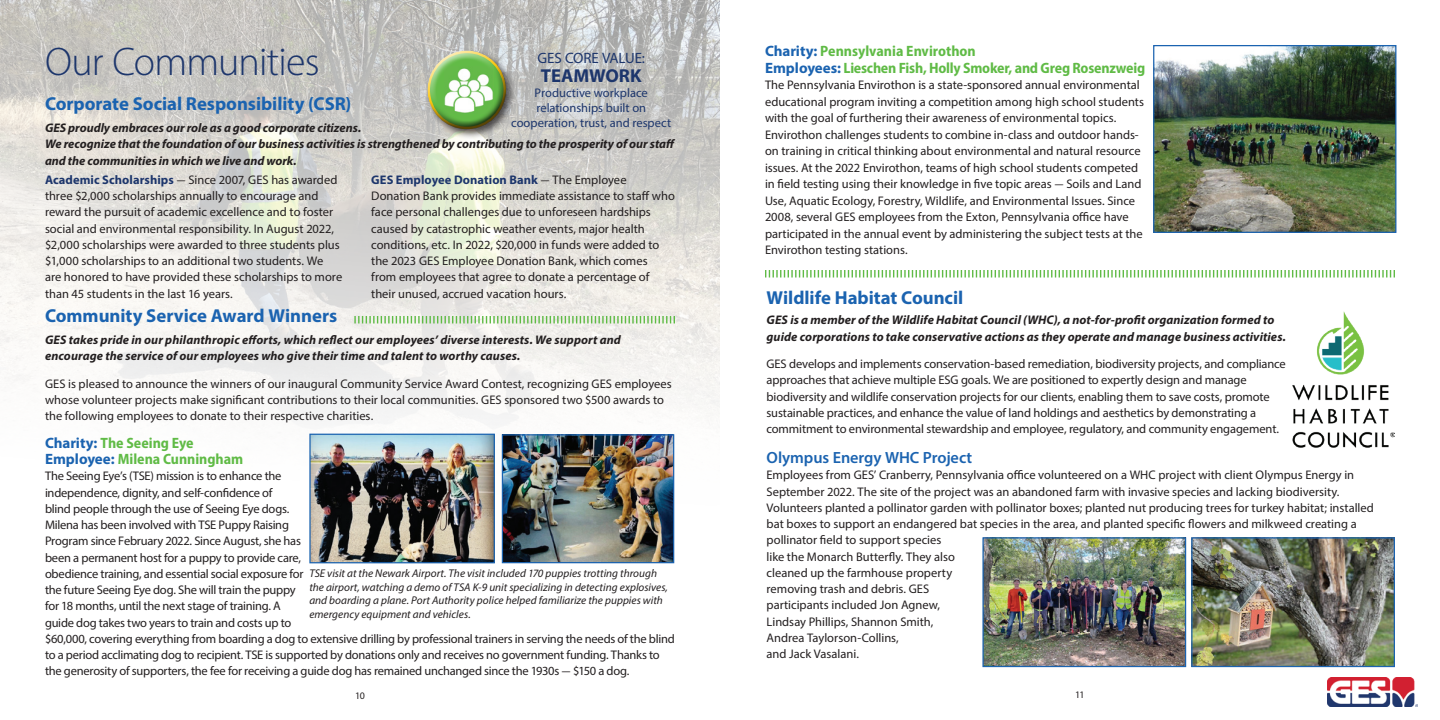
<style>
.page{position:relative;width:1440px;height:720px;background:#fff}
.page>*{position:absolute;margin:0;border:0;box-sizing:border-box;transform-origin:0 0}
.t1{font:300 40px "Myriad Pro";letter-spacing:-.02em;color:#1d366c}
.t2{font:700 18.75px "Myriad Pro";letter-spacing:-.005em;color:#1b63b0}
.t3{font:700 18.75px "Myriad Pro";letter-spacing:-.005em;color:#1d366c}
.t4{font:600 16.25px "Myriad Pro";letter-spacing:-.005em;color:#1b63b0}
.t5{font:700 semi-condensed 15px/16.2px "Myriad Pro";letter-spacing:-.005em;color:#60bb46}
.t6{font:15px "Myriad Pro";letter-spacing:-.01em;color:#1d366c}
.t7{font:12.5px/16.2px "Myriad Pro";letter-spacing:-.005em;color:#231f20}
.t8{font:12.5px/16.2px "Myriad Pro";letter-spacing:-.005em;color:#231f20;scale:1.5 1}
.t9{font:italic 700 12.5px/16.2px "Myriad Pro";letter-spacing:.005em;color:#231f20}
.t10{font:12.5px/15px "Myriad Pro";color:#1d366c;text-align:center}
.t11{font:italic 11.25px/13.5px "Myriad Pro";color:#231f20}
.t12{font:10px "Myriad Pro";color:#231f20}
.s1{font-weight:700;color:#1d366c}
.s2{font-stretch:normal;color:#1b63b0}
</style>
<div class="page">
<img style="left:1328px;top:677px;width:90px;height:29px">
<img style="left:1293px;top:312px;width:101px;height:135px">
<svg style="left:765px;top:270px;width:630px;height:8px"></svg>
<img style="left:0;top:0;width:720px;height:523px">
<div style="left:425px;top:48px;width:92px;height:92px;background:#231f20;opacity:.75"></div>
<div style="left:427px;top:49px;width:80px;height:62px;background:#fff;opacity:.75"></div>
<div style="left:427px;top:63px;width:81px;height:67px;background:#231f20;opacity:.75"></div>
<img style="left:1155px;top:47px;width:239px;height:184px">
<div style="left:1153px;top:45px;width:243px;height:188px;border:1px solid #1b63b0"></div>
<img style="left:984px;top:539px;width:200px;height:126px">
<div style="left:982px;top:537px;width:204px;height:130px;border:1px solid #1b63b0"></div>
<img style="left:1193px;top:539px;width:200px;height:126px">
<div style="left:1191px;top:537px;width:204px;height:130px;border:1px solid #1b63b0"></div>
<img style="left:504px;top:436px;width:168px;height:125px">
<div style="left:502px;top:434px;width:172px;height:129px;border:1px solid #1b63b0"></div>
<img style="left:311px;top:436px;width:182px;height:125px">
<div style="left:309px;top:434px;width:186px;height:129px;border:1px solid #1b63b0"></div>
<svg style="left:354px;top:316px;width:321px;height:7px;background:#b9daab"></svg>
<h1 class="t1" style="left:45px;top:38px;width:276px">Our Communities</h1>
<p class="t6" style="left:537px;top:48px;width:109px">GES CORE VALUE:</p>
<h2 class="t3" style="left:541px;top:63px;width:102px">TEAMWORK</h2>
<p class="t10" style="left:511px;top:85px;width:162px">Productive workplace relationships built on cooperation, trust, and respect</p>
<h2 class="t2" style="left:45px;top:92px;width:308px">Corporate Social Responsibility (CSR)</h2>
<p class="t9" style="left:45px;top:119px;width:632px">GES proudly embraces our role as a good corporate citizens.<br>We recognize that the foundation of our business activities is strengthened by contributing to the prosperity of our staff and the communities in which we live and work.</p>
<p class="t8" style="left:45px;top:171px;width:200px"><span class="s1">Academic Scholarships</span> – Since 2007, GES has awarded three $2,000 scholarships annually to encourage and reward the pursuit of academic excellence and to foster social and environmental responsibility. In August 2022, $2,000 scholarships were awarded to three students plus $1,000 scholarships to an additional two students. We are honored to have provided these scholarships to more than 45 students in the last 16 years.</p>
<p class="t8" style="left:371px;top:171px;width:204px"><span class="s1">GES Employee Donation Bank</span> – The Employee Donation Bank provides immediate assistance to staff who face personal challenges due to unforeseen hardships caused by catastrophic weather events, major health conditions, etc. In 2022, $20,000 in funds were added to the 2023 GES Employee Donation Bank, which comes from employees that agree to donate a percentage of their unused, accrued vacation hours.</p>
<h2 class="t2" style="left:45px;top:304px;width:294px">Community Service Award Winners</h2>
<p class="t9" style="left:45px;top:331px;width:577px">GES takes pride in our philanthropic efforts, which reflect our employees’ diverse interests. We support and encourage the service of our employees who give their time and talent to worthy causes.</p>
<p class="t7" style="left:45px;top:375px;width:628px">GES is pleased to announce the winners of our inaugural Community Service Award Contest, recognizing GES employees whose volunteer projects make significant contributions to their local communities. GES sponsored two $500 awards to the following employees to donate to their respective charities.</p>
<p class="t5" style="left:45px;top:434px;width:200px"><span class="s2">Charity:</span> The Seeing Eye<br><span class="s2">Employee:</span> Milena Cunningham</p>
<p class="t7" style="left:45px;top:468px;width:631px">The Seeing Eye’s (TSE) mission is to enhance the<br>independence, dignity, and self-confidence of<br>blind people through the use of Seeing Eye dogs.<br>Milena has been involved with TSE Puppy Raising<br>Program since February 2022. Since August, she has<br>been a permanent host for a puppy to provide care,<br>obedience training, and essential social exposure for<br>the future Seeing Eye dog. She will train the puppy<br>for 18 months, until the next stage of training. A<br>guide dog takes two years to train and costs up to<br>$60,000, covering everything from boarding a dog to extensive drilling by professional trainers in serving the needs of the blind to a period acclimating dog to recipient. TSE is supported by donations only and receives no government funding. Thanks to the generosity of supporters, the fee for receiving a guide dog has remained unchanged since the 1930s – $150 a dog.</p>
<p class="t11" style="left:309px;top:566px;width:360px">TSE visit at the Newark Airport. The visit included 170 puppies trotting through the airport, watching a demo of TSA K-9 unit specializing in detecting explosives, and boarding a plane. Port Authority police helped familiarize the puppies with emergency equipment and vehicles.</p>
<p class="t5" style="left:765px;top:43px;width:382px"><span class="s2">Charity:</span> Pennsylvania Envirothon<br><span class="s2">Employees:</span> Lieschen Fish, Holly Smoker, and Greg Rosenzweig</p>
<p class="t7" style="left:765px;top:77px;width:381px">The Pennsylvania Envirothon is a state-sponsored annual environmental educational program inviting a competition among high school students with the goal of furthering their awareness of environmental topics.<br>Envirothon challenges students to combine in-class and outdoor hands&shy;on training in critical thinking about environmental and natural resource issues. At the 2022 Envirothon, teams of high school students competed in field testing using their knowledge in five topic areas – Soils and Land Use, Aquatic Ecology, Forestry, Wildlife, and Environmental Issues. Since 2008, several GES employees from the Exton, Pennsylvania office have participated in the annual event by administering the subject tests at the Envirothon testing stations.</p>
<h2 class="t2" style="left:767px;top:285px;width:198px">Wildlife Habitat Council</h2>
<p class="t9" style="left:767px;top:312px;width:521px">GES is a member of the Wildlife Habitat Council (WHC), a not-for-profit organization formed to guide corporations to take conservative actions as they operate and manage business activities.</p>
<p class="t7" style="left:767px;top:356px;width:521px">GES develops and implements conservation-based remediation, biodiversity projects, and compliance approaches that achieve multiple ESG goals. We are positioned to expertly design and manage biodiversity and wildlife conservation projects for our clients, enabling them to save costs, promote sustainable practices, and enhance the value of land holdings and aesthetics by demonstrating a commitment to environmental stewardship and employee, regulatory, and community engagement.</p>
<h3 class="t4" style="left:767px;top:447px;width:207px">Olympus Energy WHC Project</h3>
<p class="t7" style="left:767px;top:467px;width:609px">Employees from GES’ Cranberry, Pennsylvania office volunteered on a WHC project with client Olympus Energy in September 2022. The site of the project was an abandoned farm with invasive species and lacking biodiversity.<br>Volunteers planted a pollinator garden with pollinator boxes; planted nut producing trees for turkey habitat; installed bat boxes to support an endangered bat species in the area, and planted specific flowers and milkweed creating a pollinator field to support species<br>like the Monarch Butterfly. They also<br>cleaned up the farmhouse property<br>removing trash and debris. GES<br>participants included Jon Agnew,<br>Lindsay Phillips, Shannon Smith,<br>Andrea Taylorson-Collins,<br>and Jack Vasalani.</p>
<p class="t12" style="left:355px;top:690px;width:11px">10</p>
<p class="t12" style="left:1075px;top:689px;width:11px">11</p>
</div>
